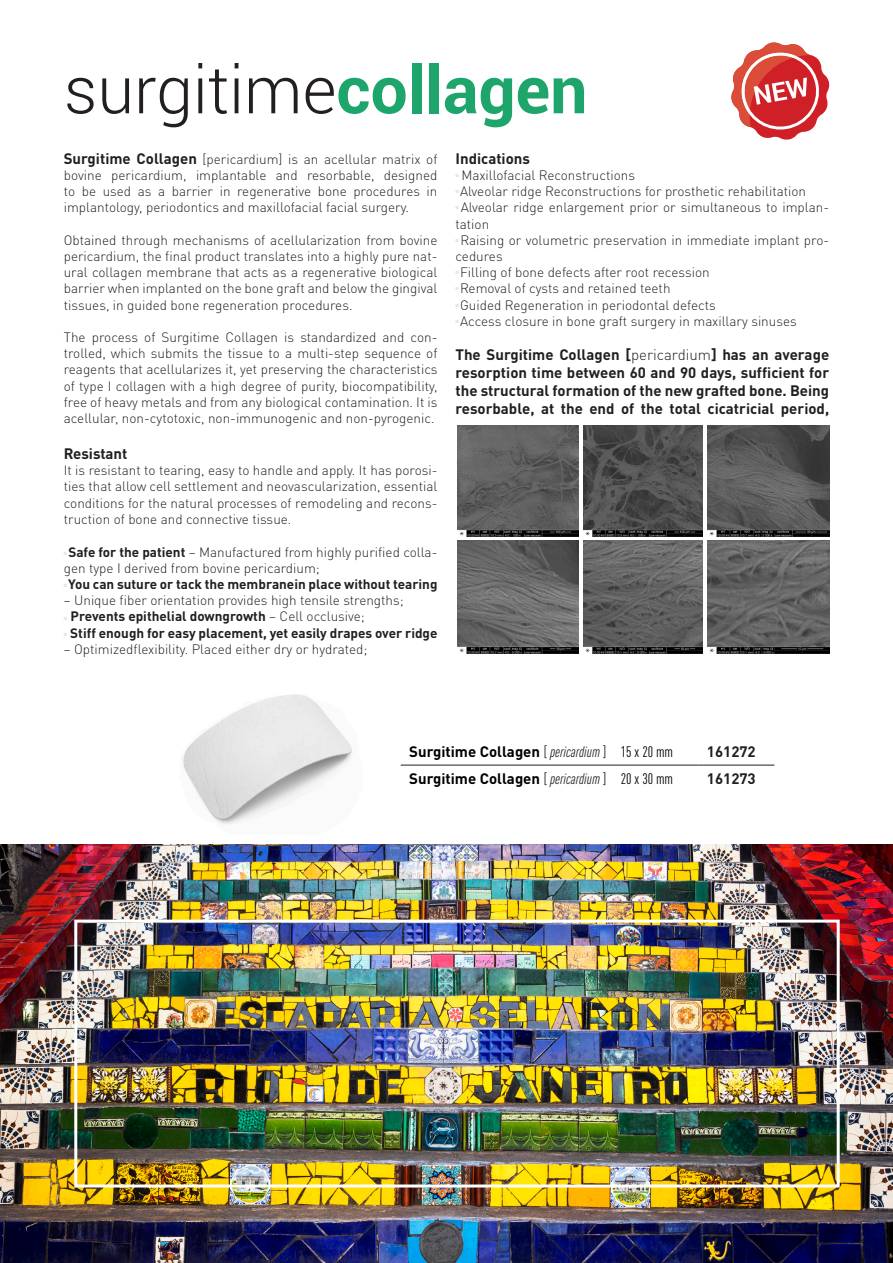
<style>
.page{position:relative;width:893px;height:1263px;background:#fff}
.page>*{position:absolute;margin:0;border:0;box-sizing:border-box;transform-origin:0 0}
.t1{font:300 66px "Roboto";color:#231f20}
.t2{font:700 15px/18px "DIN Pro";color:#231f20;text-align:justify}
.t3{font:700 15px "DIN Pro";color:#000001}
.t4{font:300 13.5px/16.2px "DIN Pro";color:#231f20;text-align:justify}
.t5{font:700 13.5px "DIN Pro";color:#231f20}
.s1{font-weight:700;color:#1da56b}
.s2{font-weight:700;font-size:15px}
.s3{color:#e6e7e9}
.s4{font-weight:700}
.s5{font-weight:300}
.s6{font-weight:400;font-stretch:condensed;color:#231f20}
.s7{font-weight:400;font-style:italic;font-stretch:condensed;color:#231f20}
.s8{font-weight:400;font-stretch:condensed}
</style>
<div class="page">
<svg style="left:731px;top:42px;width:98px;height:98px"></svg>
<hr style="left:401px;top:765px;width:297px;height:1px;background:#231f20">
<hr style="left:698px;top:765px;width:76px;height:1px;background:#231f20">
<img style="left:0;top:844px;width:893px;height:419px">
<div style="left:74px;top:919px;width:766px;height:268px;border:3px solid #fff"></div>
<img style="left:457px;top:426px;width:122px;height:110px">
<img style="left:583px;top:426px;width:120px;height:110px">
<img style="left:707px;top:426px;width:122px;height:110px">
<img style="left:457px;top:541px;width:122px;height:112px">
<img style="left:583px;top:541px;width:120px;height:112px">
<img style="left:707px;top:541px;width:122px;height:112px">
<img style="left:183px;top:694px;width:169px;height:131px">
<p class="t1" style="left:64px;top:44px;width:525px">surgitime<span class="s1">collagen</span></p>
<p class="t4" style="left:64px;top:150px;width:375px"><span class="s2">Surgitime Collagen</span> [pericardium] is an acellular matrix of bovine pericardium, implantable and resorbable, designed to be used as a barrier in regenerative bone procedures in implantology, periodontics and maxillofacial facial surgery.</p>
<p class="t4" style="left:64px;top:231px;width:375px">Obtained through mechanisms of acellularization from bovine pericardium, the final product translates into a highly pure nat&shy;ural collagen membrane that acts as a regenerative biological barrier when implanted on the bone graft and below the gingival tissues, in guided bone regeneration procedures.</p>
<p class="t4" style="left:64px;top:328px;width:375px">The process of Surgitime Collagen is standardized and con&shy;trolled, which submits the tissue to a multi-step sequence of reagents that acellularizes it, yet preserving the characteristics of type I collagen with a high degree of purity, biocompatibility, free of heavy metals and from any biological contamination. It is acellular, non-cytotoxic, non-immunogenic and non-pyrogenic.</p>
<p class="t2" style="left:64px;top:443px;width:65px">Resistant</p>
<p class="t4" style="left:64px;top:461px;width:375px">It is resistant to tearing, easy to handle and apply. It has porosi&shy;ties that allow cell settlement and neovascularization, essential conditions for the natural processes of remodeling and recons&shy;truction of bone and connective tissue.</p>
<p class="t4" style="left:64px;top:542px;width:375px"><span class="s3">■</span> <span class="s4">Safe for the patient</span> – Manufactured from highly purified colla&shy;gen type I derived from bovine pericardium;</p>
<p class="t5" style="left:64px;top:573px;width:375px"><span class="s3">■</span> You can suture or tack the membranein place without tearing</p>
<p class="t4" style="left:64px;top:591px;width:342px">– Unique fiber orientation provides high tensile strengths;</p>
<p class="t5" style="left:64px;top:605px;width:303px"><span class="s3">■</span> Prevents epithelial downgrowth <span class="s5">– Cell occlusive;</span></p>
<p class="t5" style="left:64px;top:621px;width:375px"><span class="s3">■</span> Stiff enough for easy placement, yet easily drapes over ridge</p>
<p class="t4" style="left:64px;top:640px;width:305px">– Optimizedflexibility. Placed either dry or hydrated;</p>
<p class="t2" style="left:455px;top:148px;width:76px">Indications</p>
<p class="t4" style="left:455px;top:166px;width:181px"><sup>■</sup> Maxillofacial Reconstructions</p>
<p class="t4" style="left:455px;top:182px;width:352px"><sup>■</sup> Alveolar ridge Reconstructions for prosthetic rehabilitation</p>
<p class="t4" style="left:455px;top:198px;width:375px"><sup>■</sup> Alveolar ridge enlargement prior or simultaneous to implan&shy;tation</p>
<p class="t4" style="left:455px;top:231px;width:375px"><sup>■</sup> Raising or volumetric preservation in immediate implant pro&shy;cedures</p>
<p class="t4" style="left:455px;top:263px;width:256px"><sup>■</sup> Filling of bone defects after root recession</p>
<p class="t4" style="left:455px;top:279px;width:217px"><sup>■</sup> Removal of cysts and retained teeth</p>
<p class="t4" style="left:455px;top:295px;width:262px"><sup>■</sup> Guided Regeneration in periodontal defects</p>
<p class="t4" style="left:455px;top:312px;width:343px"><sup>■</sup> Access closure in bone graft surgery in maxillary sinuses</p>
<p class="t2" style="left:455px;top:344px;width:375px">The Surgitime Collagen [<span class="s5">pericardium</span>] has an average resorption time between 60 and 90 days, sufficient for the structural formation of the new grafted bone. Being resorbable, at the end of the total cicatricial period,</p>
<p class="t3" style="left:409px;top:739px;width:265px">Surgitime Collagen <span class="s6">[</span> <span class="s7">pericardium</span> <span class="s6">]</span> <span class="s8">15 x 20 mm</span></p>
<p class="t2" style="left:707px;top:741px;width:50px">161272</p>
<p class="t3" style="left:409px;top:766px;width:265px">Surgitime Collagen <span class="s6">[</span> <span class="s7">pericardium</span> <span class="s6">]</span> <span class="s8">20 x 30 mm</span></p>
<p class="t2" style="left:707px;top:767px;width:50px">161273</p>
</div>
